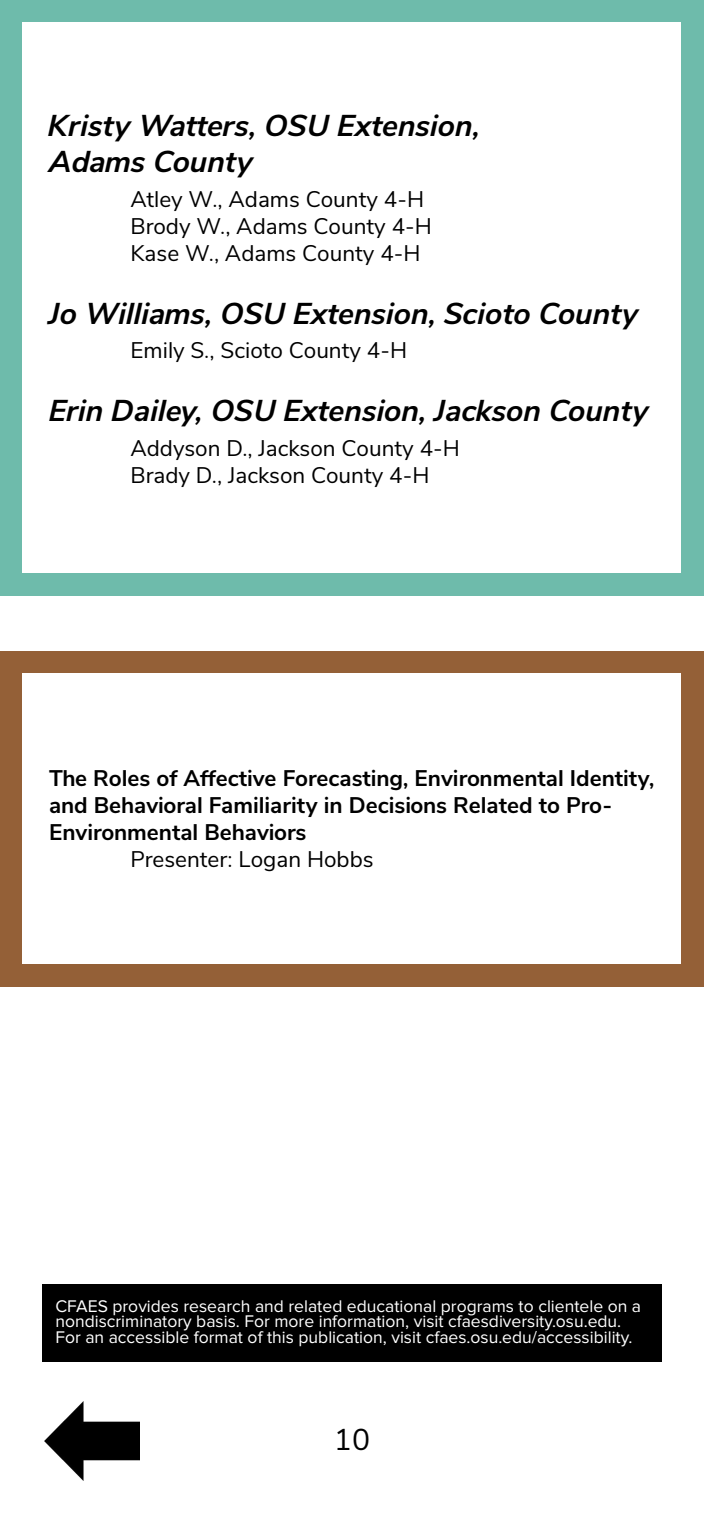
<style>
.page{position:relative;width:704px;height:1523px;background:#fff}
.page>*{position:absolute;margin:0;border:0;box-sizing:border-box;transform-origin:0 0}
.t1{font:italic 700 30px/36px "Buckeye Sans";color:#000}
.t2{font:30px "Buckeye Sans";color:#000}
.t3{font:22.5px/27px "Buckeye Sans";color:#000}
.t4{font:700 22.5px/27px "Buckeye Sans";color:#000}
.t5{font:17.5px/15.6px "Proxima Nova";color:#fff}
</style>
<div class="page">
<div style="left:0;top:0;width:703px;height:596px;background:#6ebbab"></div>
<div style="left:22px;top:23px;width:659px;height:550px;background:#fff"></div>
<div style="left:0;top:651px;width:703px;height:335px;background:#946037"></div>
<div style="left:22px;top:673px;width:659px;height:291px;background:#fff"></div>
<img style="left:44px;top:1401px;width:96px;height:79px">
<div style="left:42px;top:1284px;width:619px;height:77px;background:#000"></div>
<h1 class="t1" style="left:49px;top:106px;width:432px">Kristy Watters, OSU Extension,<br>Adams County</h1>
<p class="t3" style="left:130px;top:184px;width:303px">Atley W., Adams County 4-H<br>Brody W., Adams County 4-H<br>Kase W., Adams County 4-H</p>
<h1 class="t1" style="left:49px;top:293px;width:590px">Jo Williams, OSU Extension, Scioto County</h1>
<p class="t3" style="left:130px;top:335px;width:278px">Emily S., Scioto County 4-H</p>
<h1 class="t1" style="left:49px;top:391px;width:600px">Erin Dailey, OSU Extension, Jackson County</h1>
<p class="t3" style="left:130px;top:433px;width:330px">Addyson D., Jackson County 4-H<br>Brady D., Jackson County 4-H</p>
<p class="t4" style="left:49px;top:763px;width:606px">The Roles of Affective Forecasting, Environmental Identity, and Behavioral Familiarity in Decisions Related to Pro-<br>Environmental Behaviors</p>
<p class="t3" style="left:130px;top:844px;width:244px">Presenter: Logan Hobbs</p>
<p class="t5" style="left:55px;top:1298px;width:587px">CFAES provides research and related educational programs to clientele on a nondiscriminatory basis. For more information, visit cfaesdiversity.osu.edu.<br>For an accessible format of this publication, visit cfaes.osu.edu/accessibility.</p>
<h1 class="t2" style="left:334px;top:1418px;width:38px">10</h1>
</div>
